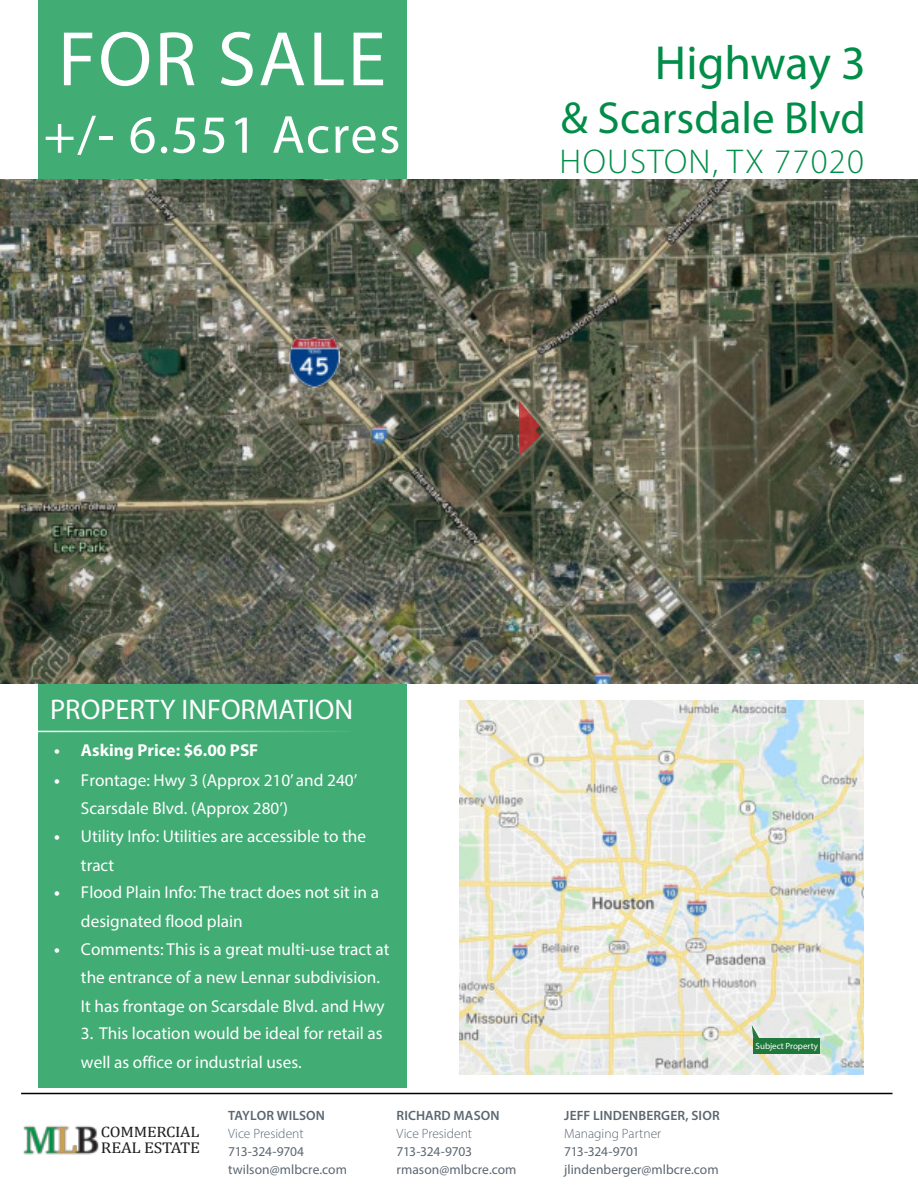
<style>
.page{position:relative;width:918px;height:1188px;background:#fff}
.page>*{position:absolute;margin:0;border:0;box-sizing:border-box;transform-origin:0 0}
.t1{font:78px "Myriad Pro";letter-spacing:.03em;color:#fff}
.t2{font:54px "Myriad Pro";letter-spacing:.03em;color:#fff}
.t3{font:48px "Myriad Pro";color:#008d48}
.t4{font:45px "Myriad Pro";color:#008d48}
.t5{font:300 34.5px "Myriad Pro";letter-spacing:.04em;color:#008d48}
.t6{font:28.5px "Myriad Pro";color:#fff}
.t7{font:17.25px/28.5px "Myriad Pro";color:#fff}
.t8{font:700 17.25px "Myriad Pro";color:#fff}
.t9{font:15.6px "Cambria";letter-spacing:-.015em;color:#211e1f;scale:1.1 1}
.t10{font:15.15px "Cambria Math";letter-spacing:-.015em;color:#211e1f;scale:1.1 1}
.t11{font:13.5px/18px "Myriad Pro";color:#5c6771}
.t12{font:600 13.5px "Myriad Pro";letter-spacing:.01em;color:#5c6771}
.t13{font:300 13.5px "Myriad Pro";color:#5c6771}
.t14{font:9px "Myriad Pro";color:#fff}
.s1{font-weight:700}
</style>
<div class="page">
<hr style="left:21px;top:1093px;width:872px;height:1px;background:#000">
<div style="left:38px;top:0;width:368px;height:1088px;background:#42ac75"></div>
<img style="left:0;top:179px;width:918px;height:505px">
<img style="left:23px;top:1125px;width:76px;height:30px">
<hr style="left:38px;top:731px;width:314px;height:1px;background:#fff">
<img style="left:459px;top:700px;width:405px;height:374px">
<div style="left:754px;top:1039px;width:66px;height:15px;background:#1f783c"></div>
<svg style="left:752px;top:1025px;width:8px;height:17px"></svg>
<img style="left:289px;top:338px;width:50px;height:50px">
<svg style="left:516px;top:400px;width:26px;height:57px"></svg>
<h1 class="t1" style="left:58px;top:28px;width:329px">FOR SALE</h1>
<h2 class="t2" style="left:44px;top:113px;width:358px">+/- 6.551 Acres</h2>
<h3 class="t3" style="left:655px;top:44px;width:213px">Highway 3</h3>
<h3 class="t4" style="left:561px;top:100px;width:306px">&amp; Scarsdale Blvd</h3>
<h3 class="t5" style="left:560px;top:148px;width:306px">HOUSTON, TX 77020</h3>
<h3 class="t6" style="left:50px;top:698px;width:305px">PROPERTY INFORMATION</h3>
<p class="t8" style="left:54px;top:743px;width:206px">• Asking Price: $6.00 PSF</p>
<p class="t7" style="left:81px;top:767px;width:278px;text-indent:-27px"><span class="s1">•</span> Frontage: Hwy 3 (Approx 210’ and 240’<br>Scarsdale Blvd. (Approx 280’)</p>
<p class="t7" style="left:81px;top:823px;width:287px;text-indent:-27px"><span class="s1">•</span> Utility Info: Utilities are accessible to the tract</p>
<p class="t7" style="left:81px;top:880px;width:300px;text-indent:-27px"><span class="s1">•</span> Flood Plain Info: The tract does not sit in a designated flood plain</p>
<p class="t7" style="left:81px;top:936px;width:310px;text-indent:-27px"><span class="s1">•</span> Comments: This is a great multi-use tract at the entrance of a new Lennar subdivision.<br>It has frontage on Scarsdale Blvd. and Hwy</p>
<p class="t7" style="left:81px;top:1019px;width:303px">3. This location would be ideal for retail as well as office or industrial uses.</p>
<p class="t10" style="left:101px;top:1123px;width:91px">COMMERCIAL</p>
<p class="t9" style="left:101px;top:1138px;width:92px">REAL ESTATE</p>
<p class="t12" style="left:228px;top:1111px;width:98px">TAYLOR WILSON</p>
<p class="t13" style="left:228px;top:1129px;width:77px">Vice President</p>
<p class="t11" style="left:228px;top:1144px;width:120px">713-324-9704 twilson@mlbcre.com</p>
<p class="t12" style="left:397px;top:1111px;width:104px">RICHARD MASON</p>
<p class="t13" style="left:397px;top:1129px;width:77px">Vice President</p>
<p class="t11" style="left:397px;top:1144px;width:121px">713-324-9703 rmason@mlbcre.com</p>
<p class="t12" style="left:564px;top:1111px;width:157px">JEFF LINDENBERGER, SIOR</p>
<p class="t13" style="left:564px;top:1129px;width:98px">Managing Partner</p>
<p class="t11" style="left:564px;top:1144px;width:156px">713-324-9701 jlindenberger@mlbcre.com</p>
<p class="t14" style="left:756px;top:1043px;width:64px">Subject Property</p>
</div>
